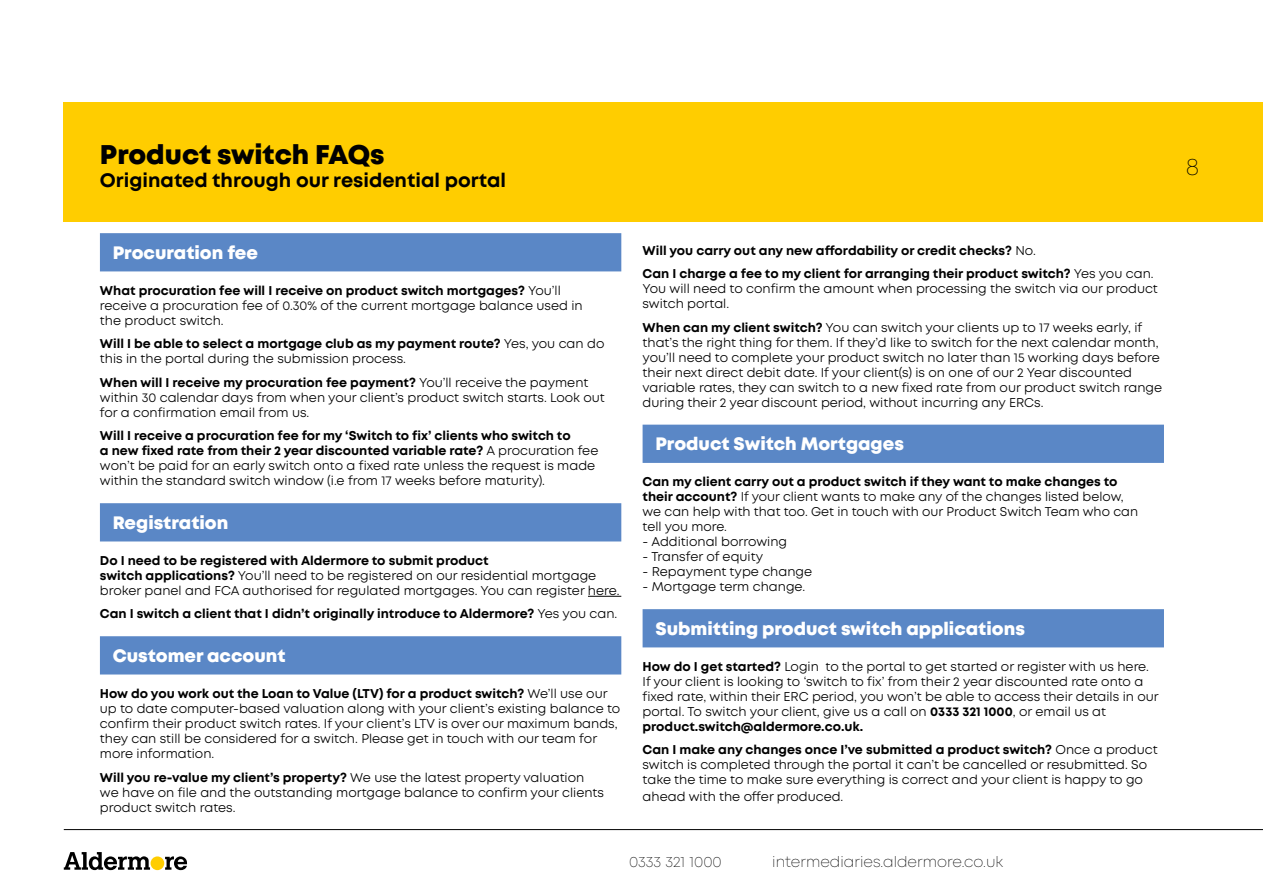
<style>
.page{position:relative;width:1263px;height:893px;background:#fff}
.page>*{position:absolute;margin:0;border:0;box-sizing:border-box;transform-origin:0 0}
.t1{font:800 27px "Mont";color:#000}
.t2{font:200 24px "Mont";color:#000}
.t3{font:700 19.5px "Mont";color:#000}
.t4{font:800 18px "Mont";color:#fff}
.t5{font:200 15px "Mont";color:#000}
.t6{font:12.75px/15px "Mont";color:#000}
.t7{font:700 12.75px/23.5px "Mont";color:#000}
.s1{font-weight:700}
.s2{font-weight:400}
</style>
<div class="page">
<div style="left:64px;top:102px;width:1199px;height:119px;background:#ffcd00"></div>
<div style="left:151px;top:856px;width:13px;height:14px;background:#ffcd00;border-radius:50%"></div>
<svg style="left:64px;top:852px;width:86px;height:18px"></svg>
<svg style="left:165px;top:856px;width:22px;height:14px"></svg>
<hr style="left:64px;top:829px;width:1199px;height:1px;background:#000">
<div style="left:100px;top:233px;width:521px;height:38px;background:#5a87c6"></div>
<div style="left:100px;top:503px;width:521px;height:38px;background:#5a87c6"></div>
<hr style="left:588px;top:596px;width:33px;height:1px;background:#000">
<div style="left:100px;top:636px;width:521px;height:38px;background:#5a87c6"></div>
<div style="left:643px;top:425px;width:521px;height:38px;background:#5a87c6"></div>
<div style="left:643px;top:609px;width:521px;height:38px;background:#5a87c6"></div>
<h1 class="t1" style="left:100px;top:137px;width:286px">Product switch FAQs</h1>
<h3 class="t3" style="left:100px;top:167px;width:408px">Originated through our residential portal</h3>
<h3 class="t4" style="left:113px;top:241px;width:147px">Procuration fee</h3>
<p class="t6" style="left:100px;top:283px;width:484px"><span class="s1">What procuration fee will I receive on product switch mortgages?</span> You’ll receive a procuration fee of 0.30% of the current mortgage balance used in the product switch.</p>
<p class="t6" style="left:100px;top:337px;width:506px"><span class="s1">Will I be able to select a mortgage club as my payment route?</span> Yes, you can do this in the portal during the submission process.</p>
<p class="t6" style="left:100px;top:375px;width:506px"><span class="s1">When will I receive my procuration fee payment?</span> You’ll receive the payment within 30 calendar days from when your client’s product switch starts. Look out for a confirmation email from us.</p>
<p class="t6" style="left:100px;top:429px;width:500px"><span class="s1">Will I receive a procuration fee for my ‘Switch to fix’ clients who switch to<br>a new fixed rate from their 2 year discounted variable rate?</span> A procuration fee won’t be paid for an early switch onto a fixed rate unless the request is made within the standard switch window (i.e from 17 weeks before maturity).</p>
<h3 class="t4" style="left:113px;top:511px;width:117px">Registration</h3>
<p class="t6" style="left:100px;top:553px;width:521px"><span class="s1">Do I need to be registered with Aldermore to submit product<br>switch applications?</span> You’ll need to be registered on our residential mortgage broker panel and FCA authorised for regulated mortgages. You can register here.</p>
<p class="t7" style="left:100px;top:602px;width:519px">Can I switch a client that I didn’t originally introduce to Aldermore? <span class="s2">Yes you can.</span></p>
<h3 class="t4" style="left:113px;top:644px;width:174px">Customer account</h3>
<p class="t6" style="left:100px;top:686px;width:522px"><span class="s1">How do you work out the Loan to Value (LTV) for a product switch?</span> We’ll use our up to date computer-based valuation along with your client’s existing balance to confirm their product switch rates. If your client’s LTV is over our maximum bands, they can still be considered for a switch. Please get in touch with our team for more information.</p>
<p class="t6" style="left:100px;top:770px;width:506px"><span class="s1">Will you re-value my client’s property?</span> We use the latest property valuation we have on file and the outstanding mortgage balance to confirm your clients product switch rates.</p>
<p class="t7" style="left:643px;top:239px;width:512px">Will you carry out any new affordability or credit checks? <span class="s2">No.<br></span>Can I charge a fee to my client for arranging their product switch? <span class="s2">Yes you can.</span></p>
<p class="t6" style="left:643px;top:281px;width:517px">You will need to confirm the amount when processing the switch via our product switch portal.</p>
<p class="t6" style="left:643px;top:320px;width:521px"><span class="s1">When can my client switch?</span> You can switch your clients up to 17 weeks early, if that’s the right thing for them. If they’d like to switch for the next calendar month, you’ll need to complete your product switch no later than 15 working days before their next direct debit date. If your client(s) is on one of our 2 Year discounted variable rates, they can switch to a new fixed rate from our product switch range during their 2 year discount period, without incurring any ERCs.</p>
<h3 class="t4" style="left:655px;top:432px;width:250px">Product Switch Mortgages</h3>
<p class="t6" style="left:643px;top:475px;width:497px"><span class="s1">Can my client carry out a product switch if they want to make changes to their account?</span> If your client wants to make any of the changes listed below, we can help with that too. Get in touch with our Product Switch Team who can tell you more.</p>
<p class="t6" style="left:643px;top:535px;width:146px">- Additional borrowing</p>
<p class="t6" style="left:643px;top:550px;width:122px">- Transfer of equity</p>
<p class="t6" style="left:643px;top:565px;width:171px">- Repayment type change</p>
<p class="t6" style="left:643px;top:579px;width:164px">- Mortgage term change.</p>
<h3 class="t4" style="left:655px;top:617px;width:371px">Submitting product switch applications</h3>
<p class="t6" style="left:643px;top:659px;width:518px"><span class="s1">How do I get started?</span> Login to the portal to get started or register with us here.<br>If your client is looking to ‘switch to fix’ from their 2 year discounted rate onto a fixed rate, within their ERC period, you won’t be able to access their details in our portal. To switch your client, give us a call on <span class="s1">0333 321 1000</span>, or email us at <span class="s1">product.switch@aldermore.co.uk.</span></p>
<p class="t6" style="left:643px;top:742px;width:517px"><span class="s1">Can I make any changes once I’ve submitted a product switch?</span> Once a product switch is completed through the portal it can’t be cancelled or resubmitted. So take the time to make sure everything is correct and your client is happy to go</p>
<p class="t6" style="left:643px;top:789px;width:202px">ahead with the offer produced.</p>
<p class="t5" style="left:629px;top:852px;width:94px">0333 321 1000</p>
<p class="t5" style="left:772px;top:852px;width:232px">intermediaries.aldermore.co.uk</p>
<h2 class="t2" style="left:1186px;top:151px;width:15px">8</h2>
</div>
